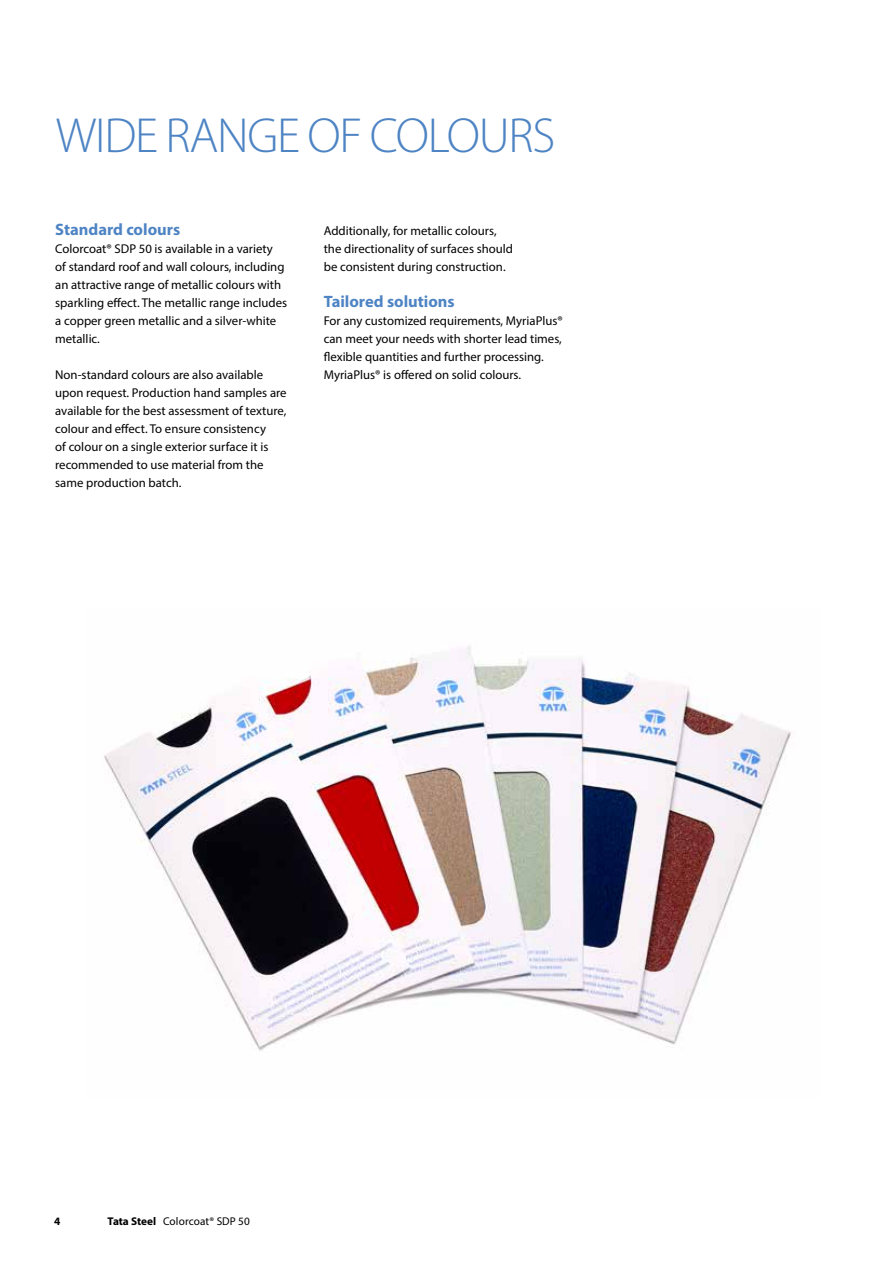
<style>
.page{position:relative;width:893px;height:1263px;background:#fff}
.page>*{position:absolute;margin:0;border:0;box-sizing:border-box;transform-origin:0 0}
.t1{font:300 49.5px "Myriad Pro";letter-spacing:-.025em;color:#4e84c4}
.t2{font:700 16.5px "Myriad Pro";color:#4e84c4}
.t3{font:12.75px/18px "Myriad Pro";color:#000}
.t4{font:11.25px "Myriad Pro";letter-spacing:.005em;color:#000}
.t5{font:700 11.25px "Myriad Pro";color:#000}
.s1{font-weight:700}
</style>
<div class="page">
<img style="left:104px;top:646px;width:688px;height:405px">
<h1 class="t1" style="left:56px;top:108px;width:501px">WIDE RANGE OF COLOURS</h1>
<p class="t2" style="left:55px;top:219px;width:127px">Standard colours</p>
<p class="t3" style="left:55px;top:240px;width:233px">Colorcoat® SDP 50 is available in a variety<br>of standard roof and wall colours, including an attractive range of metallic colours with sparkling effect. The metallic range includes a copper green metallic and a silver-white metallic.</p>
<p class="t3" style="left:55px;top:366px;width:233px">Non-standard colours are also available upon request. Production hand samples are available for the best assessment of texture, colour and effect. To ensure consistency<br>of colour on a single exterior surface it is recommended to use material from the same production batch.</p>
<p class="t3" style="left:324px;top:222px;width:191px">Additionally, for metallic colours, the directionality of surfaces should be consistent during construction.</p>
<p class="t2" style="left:324px;top:291px;width:133px">Tailored solutions</p>
<p class="t3" style="left:324px;top:312px;width:241px">For any customized requirements, MyriaPlus® can meet your needs with shorter lead times, flexible quantities and further processing.<br>MyriaPlus® is offered on solid colours.</p>
<p class="t5" style="left:54px;top:1214px;width:8px">4</p>
<p class="t4" style="left:108px;top:1215px;width:144px"><span class="s1">Tata Steel</span> Colorcoat® SDP 50</p>
</div>
